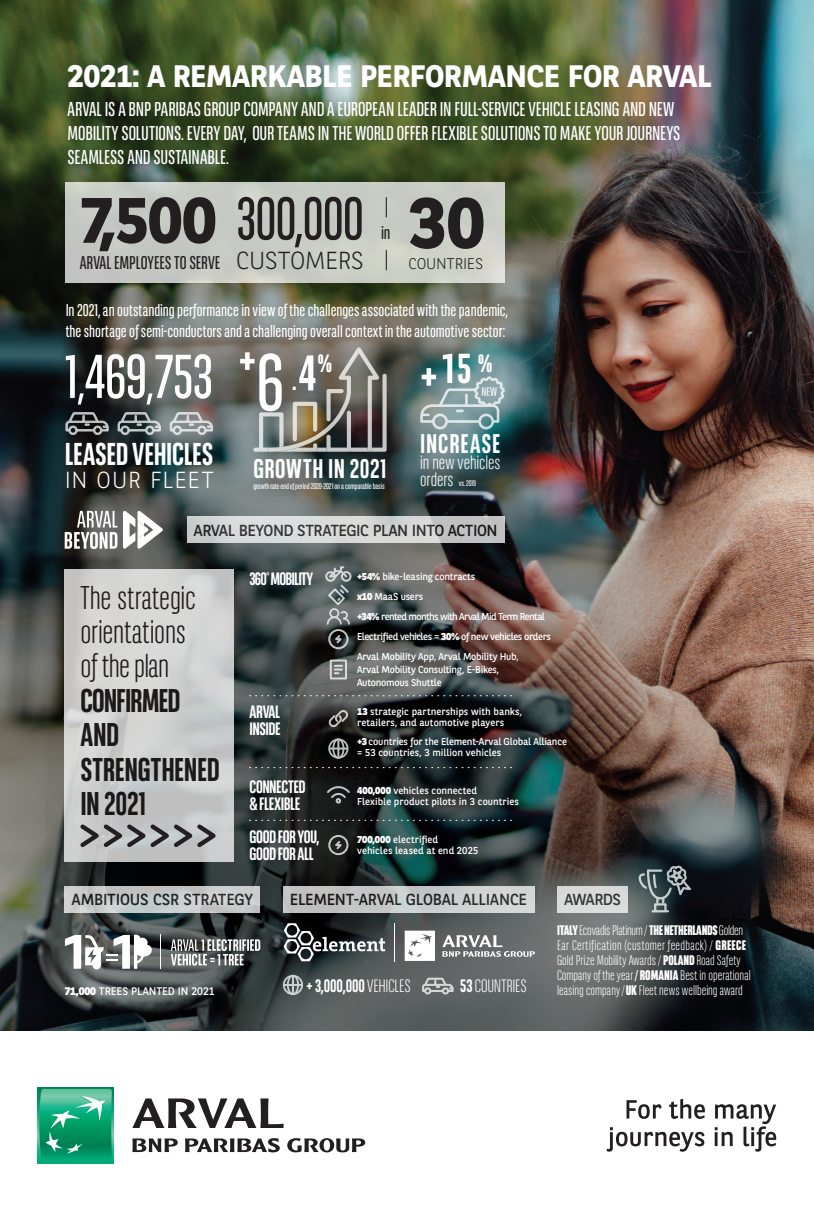
<style>
.page{position:relative;width:814px;height:1219px;background:#fff}
.page>*{position:absolute;margin:0;border:0;box-sizing:border-box;transform-origin:0 0}
.t1{font:700 63.9px "BNPP Sans";color:#231f20}
.t2{font:61.7px "BNPP Sans Condensed";letter-spacing:-.01em;color:#fff}
.t3{font:59.9px "BNPP Sans Condensed";letter-spacing:-.015em;color:#231f20}
.t4{font:700 50px "BNPP Sans Condensed";color:#fff}
.t5{font:700 41.8px "BNPP Sans Condensed";color:#fff}
.t6{font:300 32.8px/34.4px "BNPP Sans Condensed";letter-spacing:-.005em;color:#231f20}
.t7{font:700 32.8px/34.4px "BNPP Sans Condensed";letter-spacing:-.015em;color:#231f20}
.t8{font:700 31.6px "BNPP Sans Condensed";letter-spacing:-.01em;color:#fff}
.t9{font:700 31px "BNPP Sans";letter-spacing:-.015em;color:#fff}
.t10{font:700 27px "BNPP Sans Condensed";letter-spacing:.025em;color:#fff}
.t11{font:300 23.2px "BNPP Sans";letter-spacing:.04em;color:#fff}
.t12{font:20px/24px "BNPP Sans Condensed";letter-spacing:-.005em;color:#fff}
.t13{font:300 19.3px/16.6px "BNPP Sans Condensed";letter-spacing:-.005em;color:#fff}
.t14{font:18.4px "BNPP Sans Condensed";color:#231f20}
.t15{font:700 17.9px/17.3px "BNPP Sans Condensed";letter-spacing:-.025em;color:#fff}
.t16{font:300 17.9px "BNPP Sans Condensed";letter-spacing:-.005em;color:#fff}
.t17{font:17px/20.4px "BNPP Sans Condensed";color:#fff}
.t18{font:16px "BNPP Sans";letter-spacing:-.015em;color:#231f20}
.t19{font:300 15.5px "BNPP Sans";letter-spacing:-.01em;color:#231f20}
.t20{font:300 13.9px/15px "BNPP Sans Condensed";letter-spacing:.005em;color:#fff}
.t21{font:11px "BNPP Sans";letter-spacing:-.005em;color:#fff}
.t22{font:10px/11px "BNPP Sans";letter-spacing:-.01em;color:#fff}
.t23{font:10px/20.1px "BNPP Sans";letter-spacing:-.03em;color:#fff}
.t24{font:10px/11px "BNPP Sans";letter-spacing:.01em;color:#fff}
.t25{font:8.3px "BNPP Sans Condensed";letter-spacing:-.01em;color:#fff}
.t26{font:8.1px "BNPP Sans Condensed";letter-spacing:-.01em;color:#fff}
.s1{font-family:"BNPP Sans";font-weight:700;font-size:70.7px}
.s2{font-family:"BNPP Sans";font-weight:300;font-size:24.6px}
.s3{font-size:50px}
.s4{font-weight:400;font-size:80px}
.s5{font-weight:800}
.s6{font-weight:300}
.s7{font-weight:700}
</style>
<div class="page">
<img style="left:0;top:0;width:814px;height:1031px">
<div style="left:38px;top:1087px;width:75px;height:76px;background:linear-gradient(to right,#00ab76,#00ab76)"></div>
<svg style="left:39px;top:1089px;width:73px;height:72px;background:#2cab82"></svg>
<svg style="left:132px;top:1138px;width:46px;height:14px"></svg>
<svg style="left:185px;top:1138px;width:95px;height:14px"></svg>
<svg style="left:287px;top:1138px;width:78px;height:14px"></svg>
<svg style="left:132px;top:1098px;width:151px;height:30px"></svg>
<svg style="left:626px;top:1100px;width:35px;height:19px"></svg>
<svg style="left:669px;top:1099px;width:35px;height:20px"></svg>
<svg style="left:606px;top:1127px;width:98px;height:25px"></svg>
<svg style="left:714px;top:1104px;width:62px;height:48px"></svg>
<svg style="left:65px;top:412px;width:44px;height:23px"></svg>
<svg style="left:117px;top:412px;width:44px;height:23px"></svg>
<svg style="left:169px;top:412px;width:44px;height:23px"></svg>
<svg style="left:253px;top:347px;width:133px;height:105px;background:#797770"></svg>
<svg style="left:249px;top:695px;width:262px;height:1px"></svg>
<svg style="left:249px;top:767px;width:262px;height:1px"></svg>
<svg style="left:249px;top:820px;width:262px;height:1px"></svg>
<svg style="left:65px;top:569px;width:169px;height:293px;background:#cecfcf"></svg>
<div style="left:328px;top:738px;width:20px;height:21px;border:2px solid #fff;border-radius:50%"></div>
<div style="left:332px;top:738px;width:12px;height:21px;border:2px solid #fff;border-radius:50%"></div>
<svg style="left:330px;top:740px;width:17px;height:17px"></svg>
<svg style="left:420px;top:354px;width:86px;height:75px;background:#7f9ea0"></svg>
<div style="left:65px;top:886px;width:195px;height:26px;background:linear-gradient(to right,#c6c9c9,#cacdce)"></div>
<svg style="left:187px;top:517px;width:318px;height:26px;background:#d1d3d3"></svg>
<div style="left:65px;top:182px;width:440px;height:100px;background:#c7cbc4"></div>
<svg style="left:386px;top:197px;width:1px;height:20px"></svg>
<svg style="left:386px;top:250px;width:1px;height:20px"></svg>
<svg style="left:65px;top:511px;width:52px;height:38px"></svg>
<svg style="left:123px;top:510px;width:40px;height:39px"></svg>
<svg style="left:76px;top:820px;width:145px;height:31px;background:#a2a4a4"></svg>
<div style="left:557px;top:886px;width:71px;height:26px;background:#d9dbdb"></div>
<svg style="left:637px;top:865px;width:54px;height:37px;background:#4b595d"></svg>
<div style="left:654px;top:903px;width:12px;height:8px;border:2px solid #fff"></div>
<svg style="left:652px;top:910px;width:16px;height:2px"></svg>
<div style="left:328px;top:835px;width:20px;height:20px;border:2px solid #fff;border-radius:50%"></div>
<svg style="left:331px;top:839px;width:14px;height:12px"></svg>
<svg style="left:325px;top:785px;width:26px;height:21px"></svg>
<div style="left:325px;top:571px;width:11px;height:11px;border:2px solid #fff;border-radius:50%"></div>
<svg style="left:326px;top:565px;width:25px;height:61px;background:#798181"></svg>
<div style="left:328px;top:629px;width:20px;height:20px;border:2px solid #fff;border-radius:50%"></div>
<svg style="left:331px;top:633px;width:14px;height:12px"></svg>
<svg style="left:326px;top:708px;width:24px;height:21px"></svg>
<div style="left:330px;top:660px;width:17px;height:19px;border:2px solid #fff"></div>
<svg style="left:335px;top:665px;width:7px;height:9px"></svg>
<svg style="left:171px;top:939px;width:89px;height:27px"></svg>
<hr style="left:160px;top:934px;width:1px;height:35px;background:#fff">
<svg style="left:65px;top:934px;width:87px;height:35px"></svg>
<div style="left:283px;top:975px;width:20px;height:20px;border:2px solid #fff;border-radius:50%"></div>
<div style="left:287px;top:975px;width:12px;height:20px;border:2px solid #fff;border-radius:50%"></div>
<svg style="left:284px;top:977px;width:17px;height:16px"></svg>
<svg style="left:422px;top:977px;width:32px;height:18px"></svg>
<div style="left:283px;top:886px;width:251px;height:26px;background:linear-gradient(to right,#bdbdbe,#d5d8d8)"></div>
<svg style="left:283px;top:923px;width:102px;height:38px;background:#494e4f"></svg>
<svg style="left:442px;top:935px;width:93px;height:22px;background:#8e9191"></svg>
<hr style="left:394px;top:923px;width:1px;height:38px;background:#fff">
<svg style="left:404px;top:931px;width:31px;height:30px"></svg>
<h3 class="t9" style="left:68px;top:55px;width:645px">2021: A REMARKABLE PERFORMANCE FOR ARVAL</h3>
<h3 class="t12" style="left:68px;top:98px;width:614px">ARVAL IS A BNP PARIBAS GROUP COMPANY AND A EUROPEAN LEADER IN FULL-SERVICE VEHICLE LEASING AND NEW<br>MOBILITY SOLUTIONS. EVERY DAY, OUR TEAMS IN THE WORLD OFFER FLEXIBLE SOLUTIONS TO MAKE YOUR JOURNEYS<br>SEAMLESS AND SUSTAINABLE.</h3>
<h3 class="t3" style="left:236px;top:186px;width:250px">300,000 <span class="s1">30</span></h3>
<h3 class="t19" style="left:408px;top:253px;width:76px">COUNTRIES</h3>
<h1 class="t1" style="left:80px;top:177px;width:138px">7,500</h1>
<h3 class="t14" style="left:80px;top:253px;width:286px">ARVAL EMPLOYEES TO SERVE <span class="s2">CUSTOMERS</span></h3>
<h3 class="t14" style="left:381px;top:223px;width:11px">in</h3>
<h3 class="t17" style="left:66px;top:301px;width:443px">In 2021, an outstanding performance in view of the challenges associated with the pandemic, the shortage of semi-conductors and a challenging overall context in the automotive sector:</h3>
<h2 class="t2" style="left:65px;top:343px;width:150px">1<span class="s3">,</span>469<span class="s3">,</span>753</h2>
<h3 class="t8" style="left:65px;top:437px;width:150px">LEASED VEHICLES</h3>
<h3 class="t11" style="left:65px;top:464px;width:151px">IN OUR FLEET</h3>
<h3 class="t4" style="left:239px;top:340px;width:95px"><span class="s4">6</span>+ <sub>.</sub>4<sup>%</sup></h3>
<h3 class="t5" style="left:457px;top:346px;width:16px">5</h3>
<h3 class="t4" style="left:420px;top:349px;width:74px">+ <sup>%</sup></h3>
<h3 class="t10" style="left:420px;top:429px;width:82px">INCREASE</h3>
<h3 class="t13" style="left:420px;top:455px;width:82px">in new vehicles orders</h3>
<h3 class="t10" style="left:253px;top:454px;width:134px">GROWTH IN 2021</h3>
<p class="t25" style="left:253px;top:481px;width:133px">growth rate end of period 2020-2021 on a comparable basis</p>
<p class="t26" style="left:459px;top:479px;width:19px">vs. 2019</p>
<h3 class="t18" style="left:194px;top:519px;width:305px">ARVAL BEYOND STRATEGIC PLAN INTO ACTION</h3>
<h3 class="t6" style="left:80px;top:581px;width:117px">The strategic orientations of the plan</h3>
<h3 class="t7" style="left:80px;top:684px;width:141px">CONFIRMED<br>AND<br>STRENGTHENED<br>IN 2021</h3>
<h3 class="t15" style="left:249px;top:571px;width:65px">360° MOBILITY</h3>
<h3 class="t15" style="left:249px;top:704px;width:32px">ARVAL<br>INSIDE</h3>
<h3 class="t15" style="left:249px;top:779px;width:57px">CONNECTED &amp; FLEXIBLE</h3>
<h3 class="t15" style="left:249px;top:829px;width:71px">GOOD FOR YOU,<br>GOOD FOR ALL</h3>
<p class="t23" style="left:357px;top:566px;width:195px"><span class="s5">+54%</span> bike-leasing contracts<br><span class="s5">x10</span> MaaS users<br><span class="s5">+34%</span> rented months with Arval Mid Term Rental Electrified vehicles = <span class="s5">30%</span> of new vehicles orders Arval Mobility App, Arval Mobility Hub,</p>
<p class="t22" style="left:357px;top:663px;width:144px;line-height:13px">Arval Mobility Consulting, E-Bikes,<br>Autonomous Shuttle</p>
<p class="t24" style="left:357px;top:706px;width:166px"><span class="s5">13</span> strategic partnerships with banks, retailers, and automotive players</p>
<p class="t22" style="left:357px;top:735px;width:211px"><span class="s5">+3</span> countries for the Element-Arval Global Alliance = 53 countries, 3 million vehicles</p>
<p class="t22" style="left:357px;top:784px;width:163px"><span class="s5">400,000</span> vehicles connected<br>Flexible product pilots in 3 countries</p>
<p class="t22" style="left:357px;top:834px;width:123px"><span class="s5">700,000</span> electrified<br>vehicles leased at end 2025</p>
<h3 class="t18" style="left:72px;top:889px;width:183px">AMBITIOUS CSR STRATEGY</h3>
<h3 class="t18" style="left:290px;top:889px;width:239px">ELEMENT-ARVAL GLOBAL ALLIANCE</h3>
<p class="t21" style="left:65px;top:984px;width:151px"><span class="s5">71,000</span> TREES PLANTED IN 2021</p>
<h3 class="t15" style="left:306px;top:977px;width:106px">+ 3,000,000 <span class="s6">VEHICLES</span></h3>
<h3 class="t16" style="left:460px;top:976px;width:68px"><span class="s7">53</span> COUNTRIES</h3>
<h3 class="t18" style="left:564px;top:889px;width:58px">AWARDS</h3>
<p class="t20" style="left:557px;top:923px;width:195px"><span class="s5">ITALY</span>Ecovadis Platinum / <span class="s5">THE NETHERLANDS</span>Golden Ear Certification (customer feedback) / <span class="s5">GREECE </span>Gold Prize Mobility Awards / <span class="s5">POLAND</span> Road Safety Company of the year <span class="s7">/</span> <span class="s5">ROMANIA</span> Best in operational leasing company/ <span class="s5">UK</span> Fleet news wellbeing award</p>
</div>
